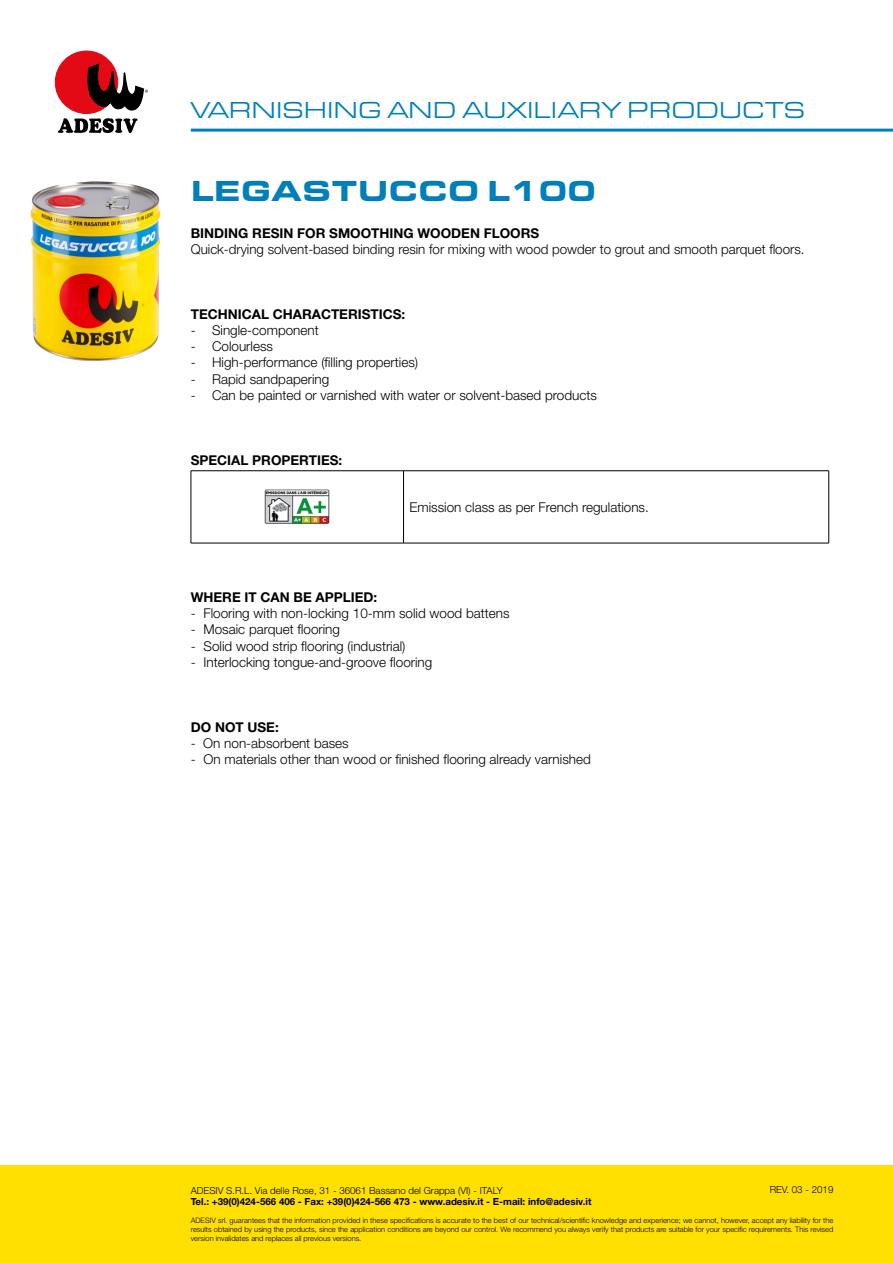
<style>
.page{position:relative;width:893px;height:1263px;background:#fff}
.page>*{position:absolute;margin:0;border:0;box-sizing:border-box;transform-origin:0 0}
.t1{font:900 30px "Eurostile Ext";color:#0080bb}
.t2{font:24px "Eurostile Ext";color:#0080bb}
.t3{font:300 13.5px "Helvetica Neue LT Std";color:#000}
.t4{font:700 13.5px "Helvetica Neue LT Std";color:#000}
.t5{font:700 9.75px "Helvetica Neue LT Std";color:#000}
.t6{font:300 9.75px "Helvetica Neue LT Std";color:#000}
.t7{font:300 7.5px/9px "Helvetica Neue LT Std";color:#000;text-align:justify}
</style>
<div class="page">
<div style="left:0;top:1165px;width:893px;height:98px;background:#ffe000"></div>
<svg style="left:58px;top:118px;width:79px;height:15px"></svg>
<div style="left:55px;top:51px;width:63px;height:62px;background:#e30915;border-radius:50%"></div>
<div style="left:55px;top:51px;width:63px;height:63px;border:1px solid #e30915;border-radius:50%"></div>
<svg style="left:87px;top:64px;width:61px;height:46px"></svg>
<hr style="left:191px;top:129px;width:702px;height:3px;background:#0080bb">
<img style="left:30px;top:181px;width:131px;height:180px">
<hr style="left:191px;top:470px;width:213px;height:1px;background:#000">
<hr style="left:404px;top:470px;width:425px;height:1px;background:#000">
<hr style="left:191px;top:543px;width:213px;height:1px;background:#000">
<hr style="left:404px;top:543px;width:425px;height:1px;background:#000">
<hr style="left:191px;top:471px;width:1px;height:72px;background:#000">
<hr style="left:403px;top:471px;width:1px;height:72px;background:#000">
<hr style="left:828px;top:471px;width:1px;height:72px;background:#000">
<img style="left:264px;top:489px;width:66px;height:35px">
<h2 class="t2" style="left:191px;top:93px;width:616px">VARNISHING AND AUXILIARY PRODUCTS</h2>
<h1 class="t1" style="left:191px;top:169px;width:407px">LEGASTUCCO L100</h1>
<p class="t4" style="left:191px;top:225px;width:350px">BINDING RESIN FOR SMOOTHING WOODEN FLOORS</p>
<p class="t3" style="left:191px;top:241px;width:615px">Quick-drying solvent-based binding resin for mixing with wood powder to grout and smooth parquet floors.</p>
<p class="t4" style="left:191px;top:306px;width:216px">TECHNICAL CHARACTERISTICS:</p>
<p class="t3" style="left:191px;top:322px;width:130px">- Single-component</p>
<p class="t3" style="left:191px;top:338px;width:84px">- Colourless</p>
<p class="t3" style="left:191px;top:354px;width:229px">- High-performance (filling properties)</p>
<p class="t3" style="left:191px;top:371px;width:140px">- Rapid sandpapering</p>
<p class="t3" style="left:191px;top:387px;width:408px">- Can be painted or varnished with water or solvent-based products</p>
<p class="t4" style="left:191px;top:451px;width:153px">SPECIAL PROPERTIES:</p>
<p class="t3" style="left:410px;top:499px;width:241px">Emission class as per French regulations.</p>
<p class="t4" style="left:191px;top:589px;width:188px">WHERE IT CAN BE APPLIED:</p>
<p class="t3" style="left:191px;top:605px;width:320px">- Flooring with non-locking 10-mm solid wood battens</p>
<p class="t3" style="left:191px;top:621px;width:151px">- Mosaic parquet flooring</p>
<p class="t3" style="left:191px;top:637px;width:216px">- Solid wood strip flooring (industrial)</p>
<p class="t3" style="left:191px;top:654px;width:243px">- Interlocking tongue-and-groove flooring</p>
<p class="t4" style="left:191px;top:718px;width:90px">DO NOT USE:</p>
<p class="t3" style="left:191px;top:735px;width:160px">- On non-absorbent bases</p>
<p class="t3" style="left:191px;top:751px;width:402px">- On materials other than wood or finished flooring already varnished</p>
<p class="t6" style="left:770px;top:1184px;width:65px">REV. 03 - 2019</p>
<p class="t6" style="left:191px;top:1184px;width:314px">ADESIV S.R.L. Via delle Rose, 31 - 36061 Bassano del Grappa (VI) - ITALY</p>
<p class="t5" style="left:191px;top:1196px;width:402px">Tel.: +39(0)424-566 406 - Fax: +39(0)424-566 473 - www.adesiv.it - E-mail: info@adesiv.it</p>
<p class="t7" style="left:191px;top:1216px;width:644px">ADESIV srl. guarantees that the information provided in these specifications is accurate to the best of our technical/scientific knowledge and experience; we cannot, however, accept any liability for the results obtained by using the products, since the application conditions are beyond our control. We recommend you always verify that products are suitable for your specific requirements. This revised version invalidates and replaces all previous versions.</p>
</div>
